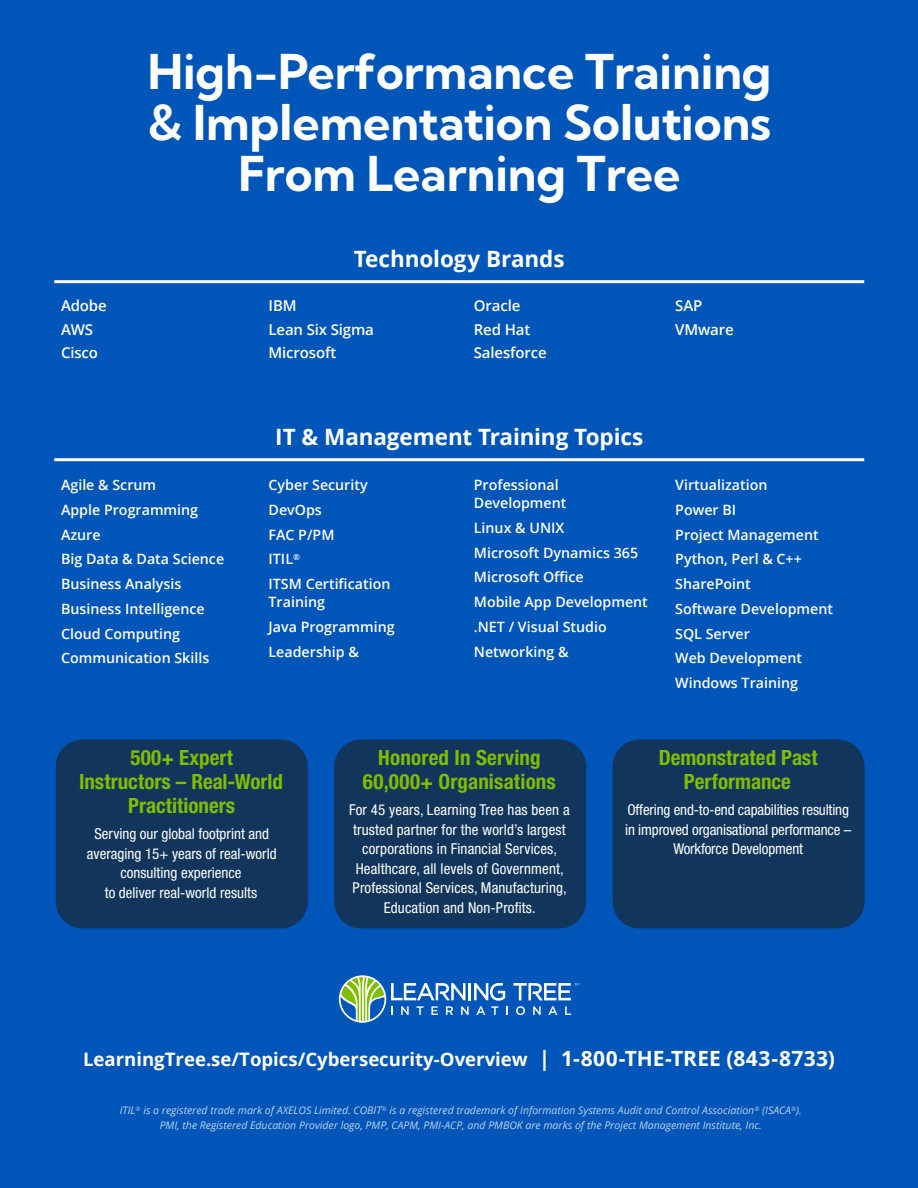
<style>
.page{position:relative;width:918px;height:1188px;background:#0055b8}
.page>*{position:absolute;margin:0;border:0;box-sizing:border-box;transform-origin:0 0}
.t1{font:700 48px/51px "Kumbh Sans";color:#fff;text-align:center}
.t2{font:700 22.5px "Open Sans";letter-spacing:-.005em;color:#fff}
.t3{font:700 condensed 21px/24px "Helvetica Neue LT Std";letter-spacing:.005em;color:#80bc00;text-align:center}
.t4{font:700 18.6px "Open Sans";color:#fff}
.t5{font:condensed 15px/19.5px "Helvetica Neue LT Std";color:#fff;text-align:center}
.t6{font:600 15px/23.4px "Open Sans";letter-spacing:-.01em;color:#fff}
.t7{font:600 14.25px/24.8px "Open Sans";color:#fff}
.t8{font:italic 10.5px/15px "Open Sans";color:#fff;text-align:center}
.s1{font-size:21px}
</style>
<div class="page">
<hr style="left:54px;top:280px;width:810px;height:3px;background:#fff">
<hr style="left:54px;top:458px;width:810px;height:3px;background:#fff">
<svg style="left:339px;top:975px;width:47px;height:48px"></svg>
<svg style="left:341px;top:977px;width:43px;height:44px"></svg>
<svg style="left:391px;top:983px;width:188px;height:32px"></svg>
<div style="left:334px;top:740px;width:252px;height:188px;background:#12365b;border-radius:27px"></div>
<div style="left:56px;top:740px;width:252px;height:188px;background:#12365b;border-radius:27px"></div>
<div style="left:613px;top:740px;width:252px;height:188px;background:#12365b;border-radius:27px"></div>
<h1 class="t1" style="left:148px;top:46px;width:625px">High-Performance Training &amp; Implementation Solutions<br>From Learning Tree</h1>
<p class="t6" style="left:61px;top:294px;width:47px">Adobe<br>AWS<br>Cisco</p>
<p class="t7" style="left:61px;top:472px;width:165px">Agile &amp; Scrum<br>Apple Programming<br>Azure<br>Big Data &amp; Data Science<br>Business Analysis<br>Business Intelligence<br>Cloud Computing<br>Communication Skills</p>
<h2 class="t2" style="left:354px;top:243px;width:212px">Technology Brands</h2>
<p class="t6" style="left:269px;top:294px;width:107px">IBM<br>Lean Six Sigma<br>Microsoft</p>
<p class="t6" style="left:474px;top:294px;width:74px">Oracle<br>Red Hat<br>Salesforce</p>
<p class="t6" style="left:675px;top:294px;width:60px">SAP<br>VMware</p>
<h2 class="t2" style="left:275px;top:421px;width:370px">IT &amp; Management Training Topics</h2>
<p class="t7" style="left:269px;top:472px;width:123px">Cyber Security<br>DevOps<br>FAC P/PM<br>ITIL<sup>®<br></sup>ITSM Certification</p>
<p class="t7" style="left:269px;top:589px;width:128px">Training<br>Java Programming<br>Leadership &amp;</p>
<p class="t7" style="left:474px;top:476px;width:94px;line-height:18px">Professional<br>Development</p>
<p class="t7" style="left:474px;top:515px;width:176px">Linux &amp; UNIX<br>Microsoft Dynamics 365<br>Microsoft Office<br>Mobile App Development .NET / Visual Studio<br>Networking &amp;</p>
<p class="t7" style="left:675px;top:472px;width:159px">Virtualization<br>Power BI<br>Project Management<br>Python, Perl &amp; C++<br>SharePoint<br>Software Development<br>SQL Server<br>Web Development<br>Windows Training</p>
<h3 class="t3" style="left:79px;top:745px;width:205px">500+ Expert<br>Instructors – Real-World<br>Practitioners</h3>
<p class="t5" style="left:87px;top:824px;width:191px">Serving our global footprint and averaging 15+ years of real-world consulting experience<br>to deliver real-world results</p>
<h3 class="t3" style="left:363px;top:745px;width:195px">Honored In Serving<br>60,000+ Organisations</h3>
<p class="t5" style="left:349px;top:800px;width:222px">For 45 years, Learning Tree has been a trusted partner for the world’s largest corporations in Financial Services, Healthcare, all levels of Government, Professional Services, Manufacturing, Education and Non-Profits.</p>
<h3 class="t3" style="left:659px;top:745px;width:160px">Demonstrated Past<br>Performance</h3>
<p class="t5" style="left:625px;top:800px;width:228px">Offering end-to-end capabilities resulting in improved organisational performance –<br>Workforce Development</p>
<h3 class="t4" style="left:83px;top:1046px;width:753px">LearningTree.se/Topics/Cybersecurity-Overview <span class="s1">| 1-800-THE-TREE (843-8733)</span></h3>
<p class="t8" style="left:120px;top:1103px;width:684px">ITIL<sup>®</sup> is a registered trade mark of AXELOS Limited. COBIT<sup>®</sup> is a registered trademark of Information Systems Audit and Control Association<sup>®</sup> (ISACA<sup>®</sup>).<br>PMI, the Registered Education Provider logo, PMP, CAPM, PMI-ACP, and PMBOK are marks of the Project Management Institute, Inc.</p>
</div>
